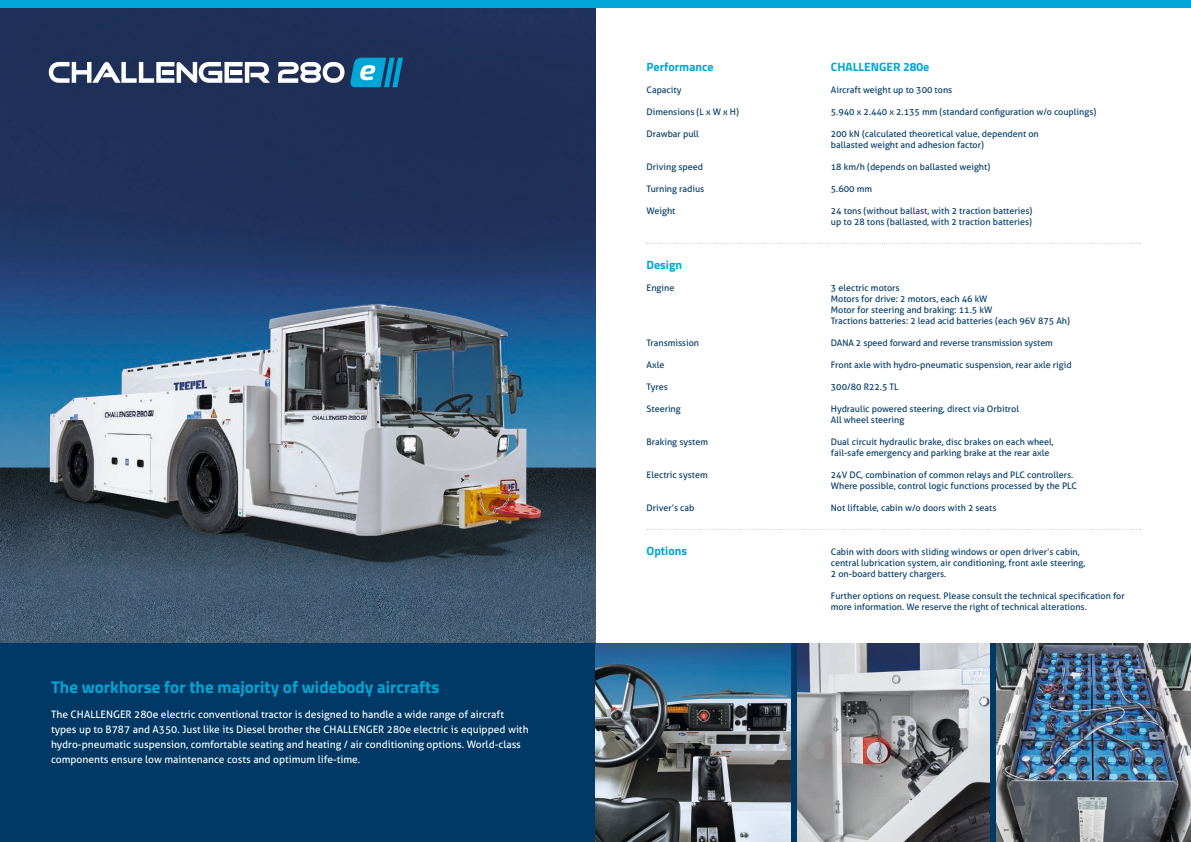
<style>
.page{position:relative;width:1191px;height:842px;background:#fff}
.page>*{position:absolute;margin:0;border:0;box-sizing:border-box;transform-origin:0 0}
.t1{font:700 17px "Titillium";color:#00a6d5}
.t2{font:700 12px "Titillium";color:#00a6d5}
.t3{font:10.3px/15px "Aller";color:#fff}
.t4{font:9px/11px "Aller";color:#003965}
</style>
<div class="page">
<div style="left:595px;top:0;width:596px;height:7px;background:#00a6d5"></div>
<img style="left:0;top:7px;width:595px;height:636px">
<svg style="left:49px;top:62px;width:221px;height:21px"></svg>
<hr style="left:230px;top:70px;width:11px;height:4px;background:#fff">
<svg style="left:278px;top:58px;width:125px;height:29px"></svg>
<div style="left:0;top:643px;width:595px;height:199px;background:#003965"></div>
<div style="left:0;top:0;width:604px;height:7px;background:#00a6d5"></div>
<svg style="left:647px;top:243px;width:493px;height:1px"></svg>
<svg style="left:647px;top:529px;width:493px;height:1px"></svg>
<img style="left:595px;top:643px;width:596px;height:199px">
<div style="left:791px;top:643px;width:6px;height:199px;background:#003965"></div>
<div style="left:989px;top:643px;width:6px;height:199px;background:#003965"></div>
<h1 class="t1" style="left:51px;top:674px;width:390px">The workhorse for the majority of widebody aircrafts</h1>
<p class="t3" style="left:51px;top:707px;width:479px">The CHALLENGER 280e electric conventional tractor is designed to handle a wide range of aircraft types up to B787 and A350. Just like its Diesel brother the CHALLENGER 280e electric is equipped with hydro-pneumatic suspension, comfortable seating and heating / air conditioning options. World-class components ensure low maintenance costs and optimum life-time.</p>
<h2 class="t2" style="left:646px;top:58px;width:68px">Performance</h2>
<h2 class="t2" style="left:831px;top:58px;width:100px">CHALLENGER 280e</h2>
<p class="t4" style="left:646px;top:85px;width:36px">Capacity</p>
<p class="t4" style="left:831px;top:85px;width:123px">Aircraft weight up to 300 tons</p>
<p class="t4" style="left:646px;top:107px;width:94px">Dimensions (L x W x H)</p>
<p class="t4" style="left:831px;top:107px;width:267px">5.940 x 2.440 x 2.135 mm (standard configuration w/o couplings)</p>
<p class="t4" style="left:646px;top:129px;width:54px">Drawbar pull</p>
<p class="t4" style="left:831px;top:129px;width:209px">200 kN (calculated theoretical value, dependent on ballasted weight and adhesion factor)</p>
<p class="t4" style="left:646px;top:162px;width:58px">Driving speed</p>
<p class="t4" style="left:831px;top:162px;width:161px">18 km/h (depends on ballasted weight)</p>
<p class="t4" style="left:646px;top:184px;width:59px">Turning radius</p>
<p class="t4" style="left:831px;top:184px;width:43px">5.600 mm</p>
<p class="t4" style="left:646px;top:206px;width:30px">Weight</p>
<p class="t4" style="left:831px;top:206px;width:203px">24 tons (without ballast, with 2 traction batteries) up to 28 tons (ballasted, with 2 traction batteries)</p>
<h2 class="t2" style="left:646px;top:256px;width:37px">Design</h2>
<p class="t4" style="left:646px;top:283px;width:29px">Engine</p>
<p class="t4" style="left:831px;top:283px;width:241px">3 electric motors<br>Motors for drive: 2 motors, each 46 kW<br>Motor for steering and braking: 11.5 kW<br>Tractions batteries: 2 lead acid batteries (each 96V 875 Ah)</p>
<p class="t4" style="left:646px;top:338px;width:54px">Transmission</p>
<p class="t4" style="left:831px;top:338px;width:224px">DANA 2 speed forward and reverse transmission system</p>
<p class="t4" style="left:646px;top:360px;width:19px">Axle</p>
<p class="t4" style="left:831px;top:360px;width:242px">Front axle with hydro-pneumatic suspension, rear axle rigid</p>
<p class="t4" style="left:646px;top:382px;width:23px">Tyres</p>
<p class="t4" style="left:831px;top:382px;width:69px">300/80 R22.5 TL</p>
<p class="t4" style="left:646px;top:404px;width:36px">Steering</p>
<p class="t4" style="left:831px;top:404px;width:190px">Hydraulic powered steering, direct via Orbitrol<br>All wheel steering</p>
<p class="t4" style="left:646px;top:437px;width:63px">Braking system</p>
<p class="t4" style="left:831px;top:437px;width:224px">Dual circuit hydraulic brake, disc brakes on each wheel, fail-safe emergency and parking brake at the rear axle</p>
<p class="t4" style="left:646px;top:470px;width:63px">Electric system</p>
<p class="t4" style="left:831px;top:470px;width:247px">24V DC, combination of common relays and PLC controllers.<br>Where possible, control logic functions processed by the PLC</p>
<p class="t4" style="left:646px;top:503px;width:49px">Driver’s cab</p>
<p class="t4" style="left:831px;top:503px;width:167px">Not liftable, cabin w/o doors with 2 seats</p>
<h2 class="t2" style="left:646px;top:542px;width:42px">Options</h2>
<p class="t4" style="left:831px;top:547px;width:256px">Cabin with doors with sliding windows or open driver’s cabin, central lubrication system, air conditioning, front axle steering,<br>2 on-board battery chargers.</p>
<p class="t4" style="left:831px;top:591px;width:295px">Further options on request. Please consult the technical specification for more information. We reserve the right of technical alterations.</p>
</div>
